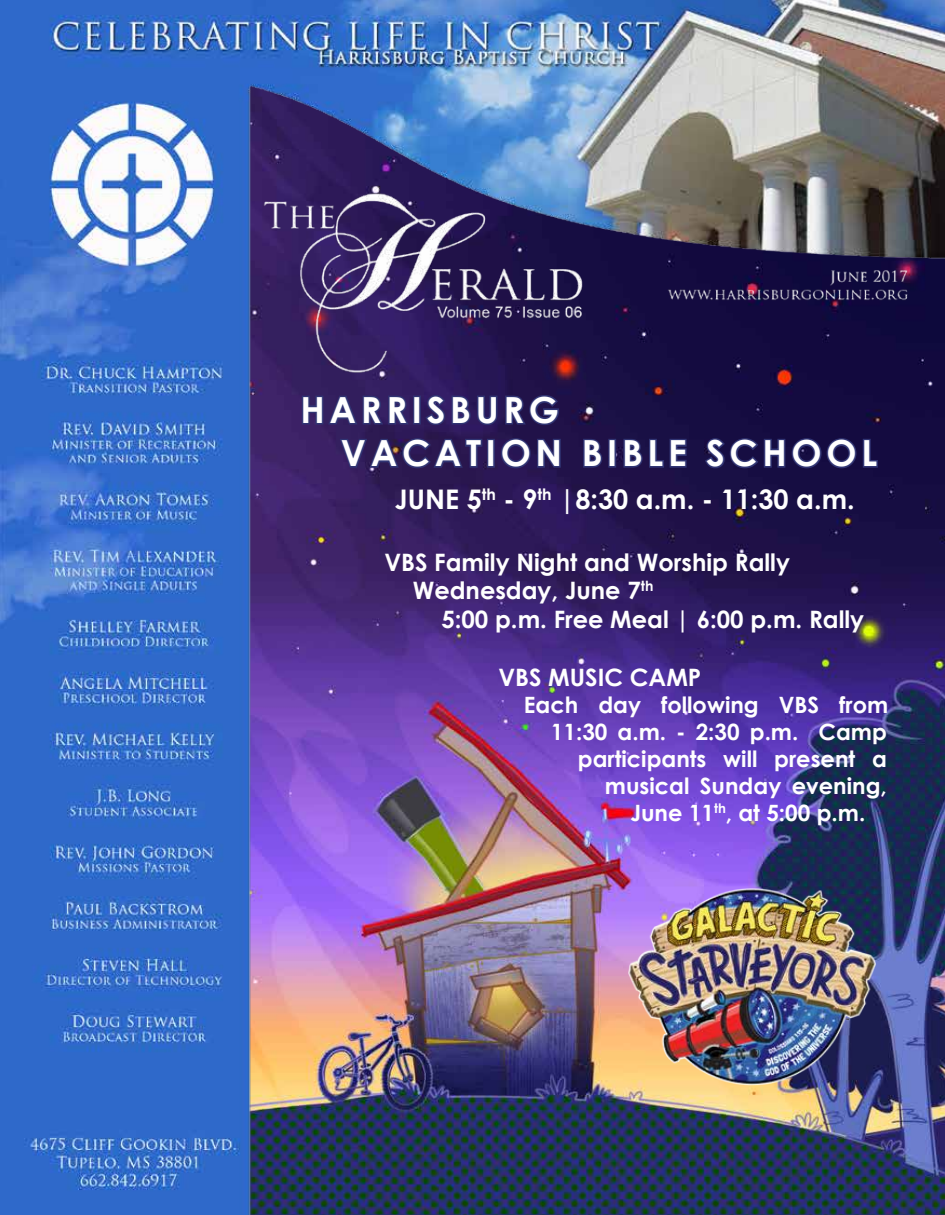
<style>
.page{position:relative;width:945px;height:1215px;background:#fff}
.page>*{position:absolute;margin:0;border:0;box-sizing:border-box;transform-origin:0 0}
.t1{font:700 36px/43.2px "Century Gothic";letter-spacing:.13em;color:#fff}
.t2{font:700 27px "Century Gothic";color:#fff}
.t3{font:700 24px/28.8px "Century Gothic";color:#fff}
.t4{font:700 22.5px "Century Gothic";color:#fff}
</style>
<div class="page">
<img style="left:0;top:0;width:945px;height:68px">
<img style="left:0;top:68px;width:945px;height:1147px">
<svg style="left:300px;top:393px;width:111px;height:34px;background:#322666"></svg>
<div style="left:413px;top:396px;width:8px;height:28px;border:3px solid #303473"></div>
<svg style="left:424px;top:393px;width:137px;height:34px;background:#2b2260"></svg>
<svg style="left:338px;top:437px;width:146px;height:33px;background:#2f235e"></svg>
<div style="left:487px;top:439px;width:8px;height:29px;border:3px solid #303473"></div>
<svg style="left:499px;top:437px;width:63px;height:33px;background:#29215e"></svg>
<svg style="left:582px;top:437px;width:23px;height:32px"></svg>
<div style="left:608px;top:439px;width:8px;height:29px;border:3px solid #303473"></div>
<svg style="left:622px;top:437px;width:66px;height:32px;background:#242059"></svg>
<svg style="left:703px;top:437px;width:176px;height:34px;background:#1f1a53"></svg>
<img style="left:599px;top:791px;width:305px;height:390px">
<h1 class="t1" style="left:341px;top:387px;width:538px;text-indent:-40px">HARRISBURG<br>VACATION BIBLE SCHOOL</h1>
<p class="t2" style="left:395px;top:479px;width:461px">JUNE 5<sup>th</sup> - 9<sup>th</sup> |8:30 a.m. - 11:30 a.m.</p>
<p class="t3" style="left:413px;top:546px;width:379px;text-indent:-28px">VBS Family Night and Worship Rally<br>Wednesday, June 7<sup>th</sup></p>
<p class="t3" style="left:441px;top:604px;width:424px">5:00 p.m. Free Meal | 6:00 p.m. Rally</p>
<p class="t3" style="left:498px;top:662px;width:205px">VBS MUSIC CAMP</p>
<p class="t4" style="left:524px;top:688px;width:366px">Each day following VBS from</p>
<p class="t4" style="left:551px;top:715px;width:338px">11:30 a.m. - 2:30 p.m. Camp</p>
<p class="t4" style="left:578px;top:742px;width:310px">participants will present a</p>
<p class="t4" style="left:605px;top:769px;width:283px">musical Sunday evening,</p>
<p class="t4" style="left:630px;top:796px;width:237px">June 11<sup>th</sup>, at 5:00 p.m.</p>
</div>
